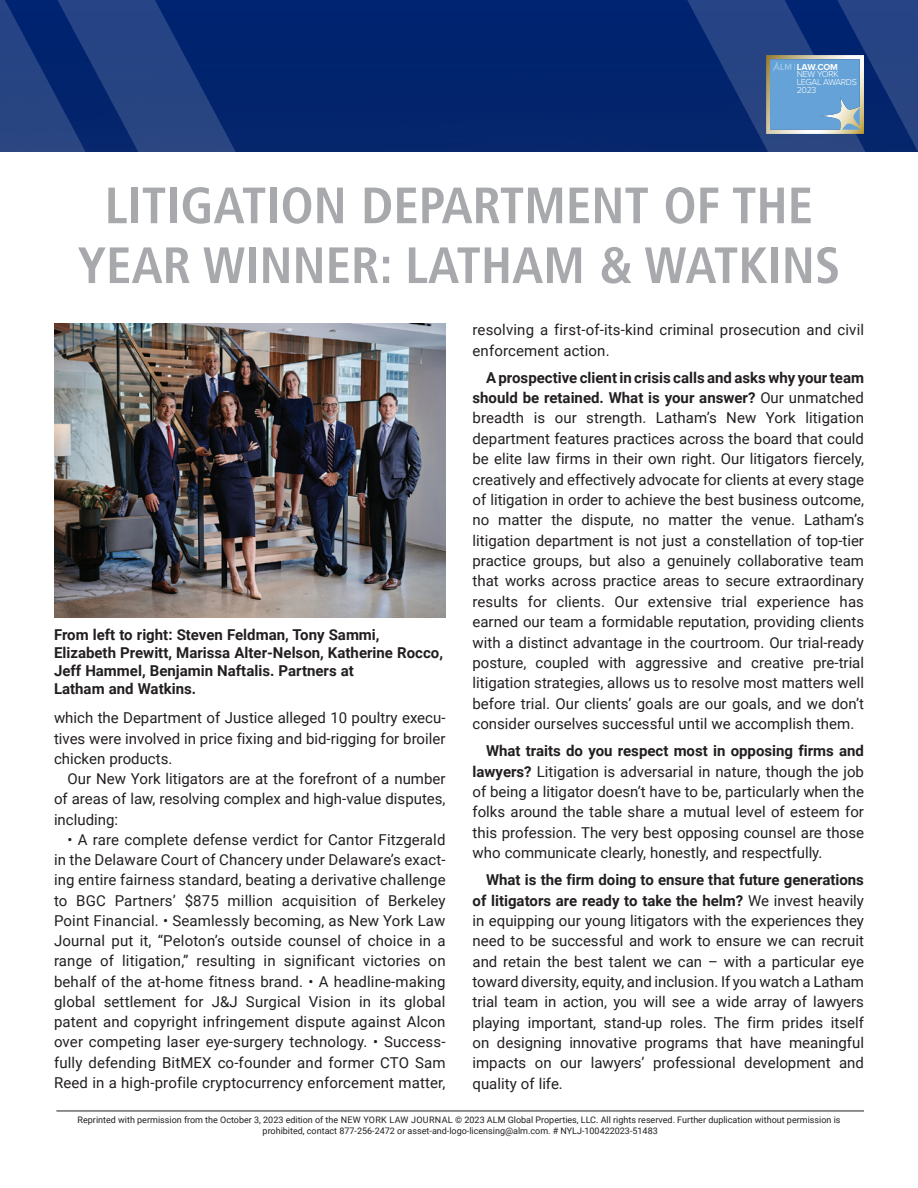
<style>
.page{position:relative;width:918px;height:1188px;background:#fff}
.page>*{position:absolute;margin:0;border:0;box-sizing:border-box;transform-origin:0 0}
.t1{font:700 condensed 51px/59.8px "Frutiger LT Std";color:#a8a9ad;text-align:center}
.t2{font:15px/20.4px "Roboto";color:#231f20;text-align:justify}
.t3{font:700 15px/18px "Roboto";color:#231f20}
.t4{font:9px/10.5px "Roboto";color:#231f20;text-align:center}
.t5{font:300 9px/7.5px "Proxima Nova";letter-spacing:-.045em;color:#fff}
.t6{font:700 9px "Proxima Nova";letter-spacing:-.01em;color:#fff}
.s1{font-weight:700}
</style>
<div class="page">
<div style="left:0;top:0;width:918px;height:151px;background:#01246e"></div>
<svg style="left:100px;top:0;width:143px;height:152px;fill:#264381"></svg>
<svg style="left:0;top:0;width:100px;height:152px"></svg>
<svg style="left:648px;top:0;width:118px;height:152px"></svg>
<svg style="left:766px;top:0;width:152px;height:152px"></svg>
<hr style="left:56px;top:1111px;width:808px;height:1px;background:#231f20">
<img style="left:54px;top:324px;width:392px;height:294px">
<p class="t6" style="left:797px;top:60px;width:43px">LAW.COM</p>
<p class="t5" style="left:797px;top:70px;width:62px">NEW YORK<br>LEGAL AWARDS<br>2023</p>
<h1 class="t1" style="left:78px;top:176px;width:764px">LITIGATION DEPARTMENT OF THE<br>YEAR WINNER: LATHAM &amp; WATKINS</h1>
<p class="t3" style="left:54px;top:625px;width:390px">From left to right: Steven Feldman, Tony Sammi, Elizabeth Prewitt, Marissa Alter-Nelson, Katherine Rocco, Jeff Hammel, Benjamin Naftalis. Partners at<br>Latham and Watkins.</p>
<p class="t2" style="left:54px;top:707px;width:393px">which the Department of Justice alleged 10 poultry execu&shy;tives were involved in price fixing and bid-rigging for broiler chicken products.</p>
<p class="t2" style="left:54px;top:768px;width:393px;text-indent:14px">Our New York litigators are at the forefront of a number of areas of law, resolving complex and high-value disputes, including:</p>
<p class="t2" style="left:54px;top:829px;width:393px;text-indent:14px">• A rare complete defense verdict for Cantor Fitzgerald in the Delaware Court of Chancery under Delaware’s exact&shy;ing entire fairness standard, beating a derivative challenge to BGC Partners’ $875 million acquisition of Berkeley Point Financial. • Seamlessly becoming, as New York Law Journal put it, “Peloton’s outside counsel of choice in a range of litigation,” resulting in significant victories on behalf of the at-home fitness brand. • A headline-making global settlement for J&amp;J Surgical Vision in its global patent and copyright infringement dispute against Alcon over competing laser eye-surgery technology. • Success&shy;fully defending BitMEX co-founder and former CTO Sam Reed in a high-profile cryptocurrency enforcement matter,</p>
<p class="t2" style="left:473px;top:319px;width:393px">resolving a first-of-its-kind criminal prosecution and civil enforcement action.</p>
<p class="t2" style="left:473px;top:367px;width:393px;text-indent:13px"><span class="s1">A prospective client in crisis calls and asks why your team should be retained. What is your answer?</span> Our unmatched breadth is our strength. Latham’s New York litigation department features practices across the board that could be elite law firms in their own right. Our litigators fiercely, creatively and effectively advocate for clients at every stage of litigation in order to achieve the best business outcome, no matter the dispute, no matter the venue. Latham’s litigation department is not just a constellation of top-tier practice groups, but also a genuinely collaborative team that works across practice areas to secure extraordinary results for clients. Our extensive trial experience has earned our team a formidable reputation, providing clients with a distinct advantage in the courtroom. Our trial-ready posture, coupled with aggressive and creative pre-trial litigation strategies, allows us to resolve most matters well before trial. Our clients’ goals are our goals, and we don’t consider ourselves successful until we accomplish them.</p>
<p class="t2" style="left:473px;top:740px;width:393px;text-indent:13px"><span class="s1">What traits do you respect most in opposing firms and lawyers?</span> Litigation is adversarial in nature, though the job of being a litigator doesn’t have to be, particularly when the folks around the table share a mutual level of esteem for this profession. The very best opposing counsel are those who communicate clearly, honestly, and respectfully.</p>
<p class="t2" style="left:473px;top:869px;width:393px;text-indent:13px"><span class="s1">What is the firm doing to ensure that future generations of litigators are ready to take the helm?</span> We invest heavily in equipping our young litigators with the experiences they need to be successful and work to ensure we can recruit and retain the best talent we can – with a particular eye toward diversity, equity, and inclusion. If you watch a Latham trial team in action, you will see a wide array of lawyers playing important, stand-up roles. The firm prides itself on designing innovative programs that have meaningful impacts on our lawyers’ professional development and quality of life.</p>
<p class="t4" style="left:78px;top:1114px;width:764px">Reprinted with permission from the October 3, 2023 edition of the NEW YORK LAW JOURNAL © 2023 ALM Global Properties, LLC. All rights reserved. Further duplication without permission is prohibited, contact 877-256-2472 or asset-and-logo-licensing@alm.com. # NYLJ-100422023-51483</p>
</div>
